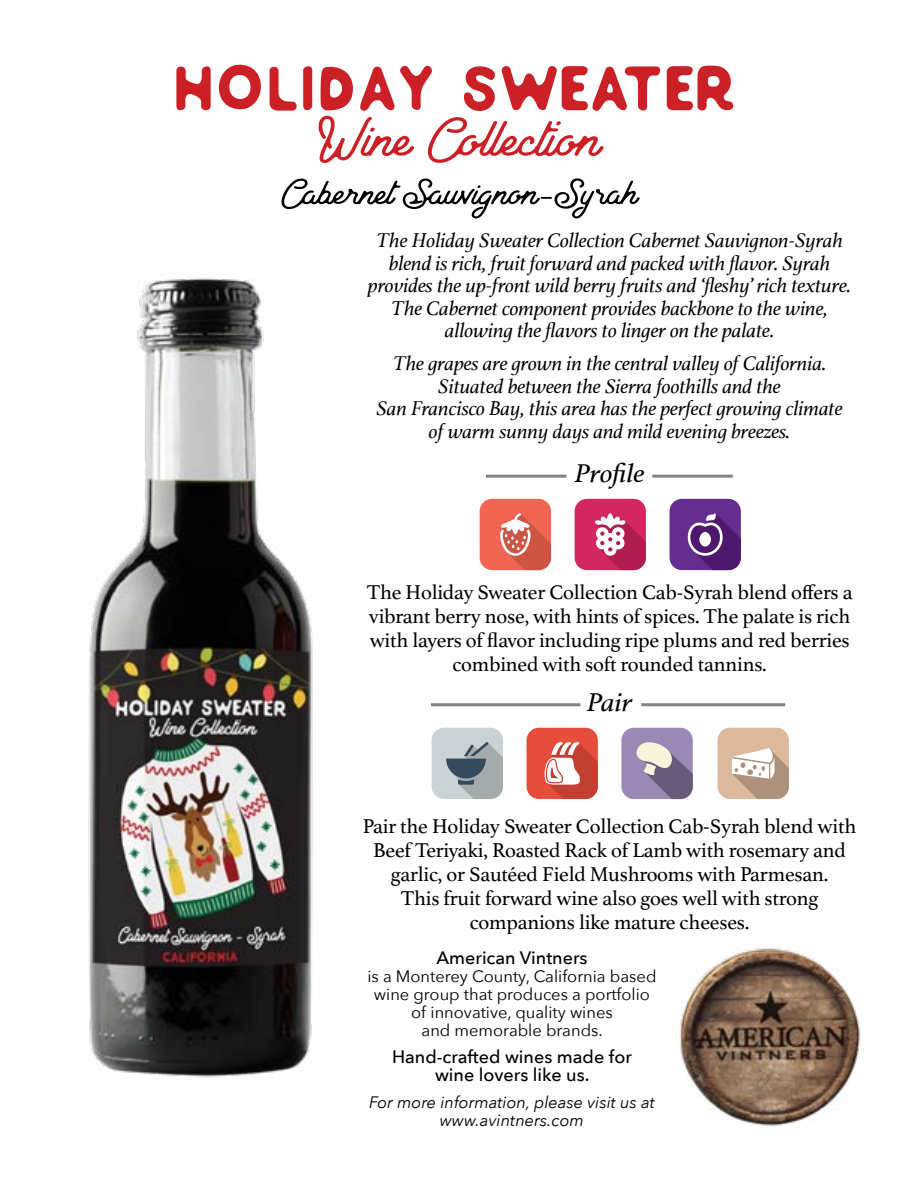
<style>
.page{position:relative;width:918px;height:1188px;background:#fff}
.page>*{position:absolute;margin:0;border:0;box-sizing:border-box;transform-origin:0 0}
.t1{font:72px "North Land";color:#cc2027;scale:1.17 1}
.t2{font:66px "North Land Sans";color:#cc2027}
.t3{font:48px "North Land";color:#000;scale:1.17 1}
.t4{font:italic 27px "Athelas";letter-spacing:-.01em;color:#000;scale:1.1 1}
.t5{font:italic 21px/22.5px "Athelas";letter-spacing:-.01em;color:#000;text-align:center}
.t6{font:21px/24px "Athelas";letter-spacing:-.01em;color:#000;text-align:center}
.t7{font:500 18px/18px "Avenir Next";color:#000;text-align:center}
.t8{font:16.5px/18px "Avenir Next";color:#000;text-align:center}
.t9{font:italic 16.5px/18px "Avenir Next";color:#000;text-align:center}
</style>
<div class="page">
<img style="left:679px;top:948px;width:182px;height:178px">
<hr style="left:431px;top:703px;width:149px;height:3px;background:#808285">
<hr style="left:641px;top:703px;width:144px;height:3px;background:#808285">
<hr style="left:486px;top:475px;width:80px;height:3px;background:#808285">
<hr style="left:652px;top:475px;width:81px;height:3px;background:#808285">
<div style="left:480px;top:499px;width:71px;height:71px;background:#f26552;border-radius:13px"></div>
<svg style="left:500px;top:513px;width:51px;height:57px"></svg>
<div style="left:575px;top:499px;width:71px;height:71px;background:#d42661;border-radius:13px"></div>
<svg style="left:595px;top:513px;width:51px;height:57px"></svg>
<div style="left:670px;top:499px;width:71px;height:71px;background:#662d91;border-radius:13px"></div>
<svg style="left:688px;top:513px;width:53px;height:57px"></svg>
<div style="left:432px;top:728px;width:71px;height:71px;background:#c9d2d4;border-radius:13px"></div>
<svg style="left:446px;top:742px;width:57px;height:57px"></svg>
<div style="left:527px;top:728px;width:71px;height:71px;background:#e64d3c;border-radius:13px"></div>
<svg style="left:544px;top:741px;width:54px;height:58px"></svg>
<div style="left:621px;top:728px;width:72px;height:71px;background:#9a89b5;border-radius:13px"></div>
<svg style="left:636px;top:741px;width:57px;height:58px"></svg>
<div style="left:718px;top:728px;width:71px;height:71px;background:#dcb99c;border-radius:13px"></div>
<svg style="left:732px;top:748px;width:57px;height:51px"></svg>
<img style="left:88px;top:278px;width:225px;height:800px">
<h2 class="t2" style="left:176px;top:56px;width:567px">HOLIDAY SWEATER</h2>
<h1 class="t1" style="left:318px;top:105px;width:242px">Wine Collection</h1>
<h3 class="t3" style="left:281px;top:170px;width:306px">Cabernet Sauvignon-Syrah</h3>
<p class="t5" style="left:368px;top:229px;width:485px">The Holiday Sweater Collection Cabernet Sauvignon-Syrah blend is rich, fruit forward and packed with flavor. Syrah provides the up-front wild berry fruits and ‘fleshy’ rich texture.<br>The Cabernet component provides backbone to the wine, allowing the flavors to linger on the palate.</p>
<p class="t5" style="left:376px;top:352px;width:468px">The grapes are grown in the central valley of California.<br>Situated between the Sierra foothills and the<br>San Francisco Bay, this area has the perfect growing climate of warm sunny days and mild evening breezes.</p>
<p class="t4" style="left:574px;top:452px;width:66px">Profile</p>
<p class="t6" style="left:367px;top:580px;width:487px">The Holiday Sweater Collection Cab-Syrah blend offers a vibrant berry nose, with hints of spices. The palate is rich with layers of flavor including ripe plums and red berries combined with soft rounded tannins.</p>
<p class="t4" style="left:587px;top:681px;width:43px">Pair</p>
<p class="t6" style="left:363px;top:813px;width:495px">Pair the Holiday Sweater Collection Cab-Syrah blend with Beef Teriyaki, Roasted Rack of Lamb with rosemary and garlic, or Sautéed Field Mushrooms with Parmesan.<br>This fruit forward wine also goes well with strong companions like mature cheeses.</p>
<p class="t7" style="left:436px;top:948px;width:153px">American Vintners</p>
<p class="t8" style="left:367px;top:966px;width:291px">is a Monterey County, California based wine group that produces a portfolio of innovative, quality wines<br>and memorable brands.</p>
<p class="t7" style="left:392px;top:1047px;width:241px">Hand-crafted wines made for wine lovers like us.</p>
<p class="t9" style="left:369px;top:1092px;width:287px">For more information, please visit us at www.avintners.com</p>
</div>
